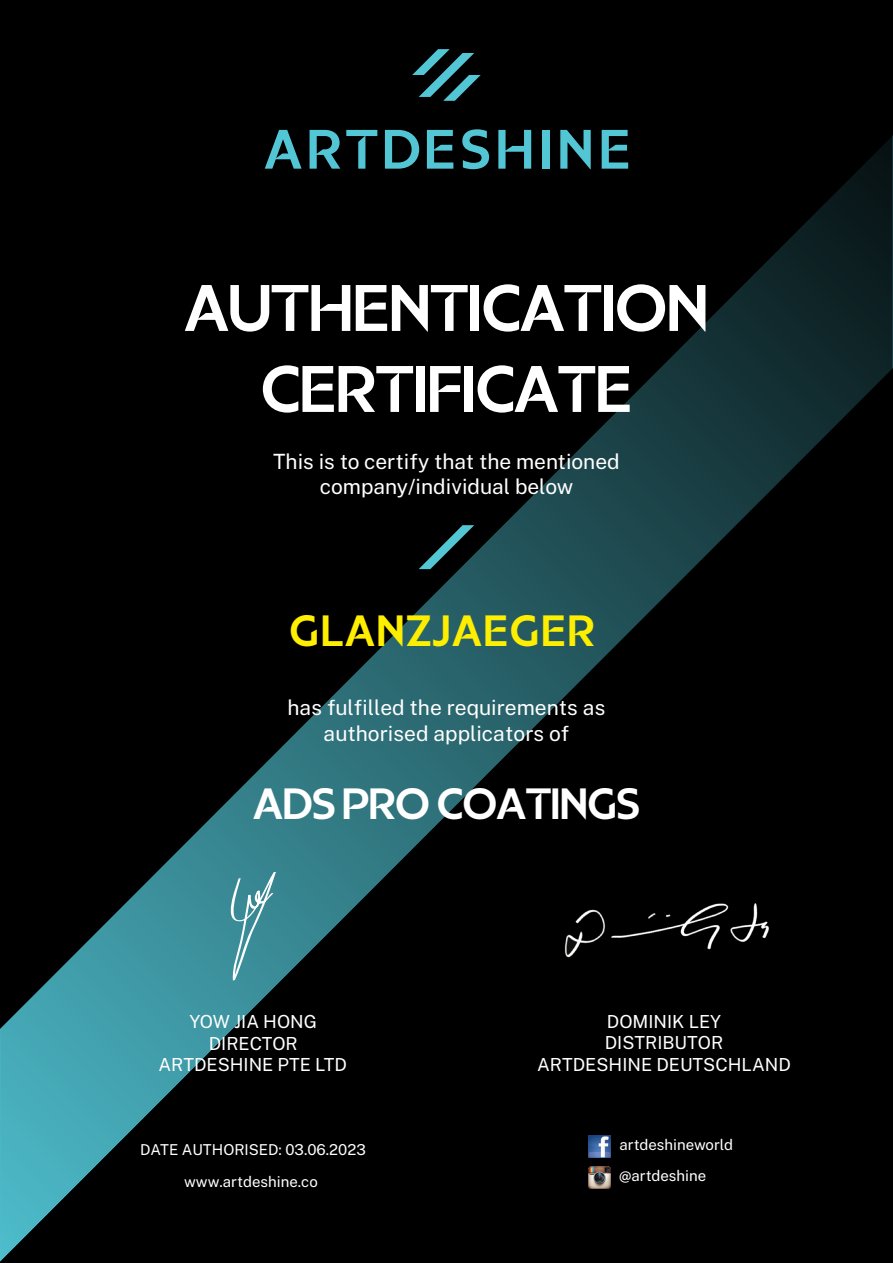
<style>
.page{position:relative;width:893px;height:1263px;background:#000}
.page>*{position:absolute;margin:0;border:0;box-sizing:border-box;transform-origin:0 0}
.t1{font:67.5px/81px "ADS06";color:#fff;text-align:center}
.t2{font:45px "ADS06";color:#fff}
.t3{font:45px "ADS06";letter-spacing:.05em;color:#feee00}
.t4{font:21px/25.2px "Public Sans";color:#fff;text-align:center}
.t5{font:18px/21.6px "Public Sans";color:#fff;text-align:center}
.t6{font:15px/32px "Public Sans";color:#fff;text-align:center}
</style>
<div class="page">
<img style="left:0;top:135px;width:893px;height:1126px">
<svg style="left:221px;top:872px;width:55px;height:109px;background:#5098a2"></svg>
<svg style="left:412px;top:49px;width:69px;height:52px"></svg>
<svg style="left:346px;top:130px;width:31px;height:39px"></svg>
<svg style="left:385px;top:130px;width:34px;height:39px"></svg>
<svg style="left:427px;top:130px;width:26px;height:39px"></svg>
<svg style="left:462px;top:129px;width:27px;height:40px"></svg>
<svg style="left:498px;top:130px;width:33px;height:39px"></svg>
<div style="left:542px;top:130px;width:7px;height:39px;background:#53c6d6"></div>
<svg style="left:560px;top:130px;width:31px;height:39px"></svg>
<svg style="left:602px;top:130px;width:26px;height:39px"></svg>
<svg style="left:310px;top:130px;width:30px;height:39px"></svg>
<svg style="left:265px;top:130px;width:37px;height:39px"></svg>
<img style="left:588px;top:1135px;width:22px;height:23px">
<img style="left:588px;top:1167px;width:22px;height:22px">
<svg style="left:419px;top:525px;width:55px;height:44px"></svg>
<img style="left:544px;top:888px;width:241px;height:79px">
<h1 class="t1" style="left:185px;top:270px;width:525px">AUTHENTICATION<br>CERTIFICATE</h1>
<p class="t4" style="left:273px;top:448px;width:348px">This is to certify that the mentioned company/individual below</p>
<h2 class="t3" style="left:290px;top:610px;width:306px">GLANZJAEGER</h2>
<p class="t4" style="left:288px;top:695px;width:319px">has fulfilled the requirements as authorised applicators of</p>
<h2 class="t2" style="left:254px;top:783px;width:387px">ADS PRO COATINGS</h2>
<p class="t5" style="left:158px;top:1011px;width:190px">YOW JIA HONG<br>DIRECTOR<br>ARTDESHINE PTE LTD</p>
<p class="t6" style="left:140px;top:1133px;width:227px">DATE AUTHORISED: 03.06.2023 www.artdeshine.co</p>
<p class="t5" style="left:537px;top:1010px;width:255px">DOMINIK LEY<br>DISTRIBUTOR<br>ARTDESHINE DEUTSCHLAND</p>
<p class="t6" style="left:619px;top:1128px;width:115px">artdeshineworld</p>
<p class="t6" style="left:619px;top:1159px;width:89px">@artdeshine</p>
</div>
